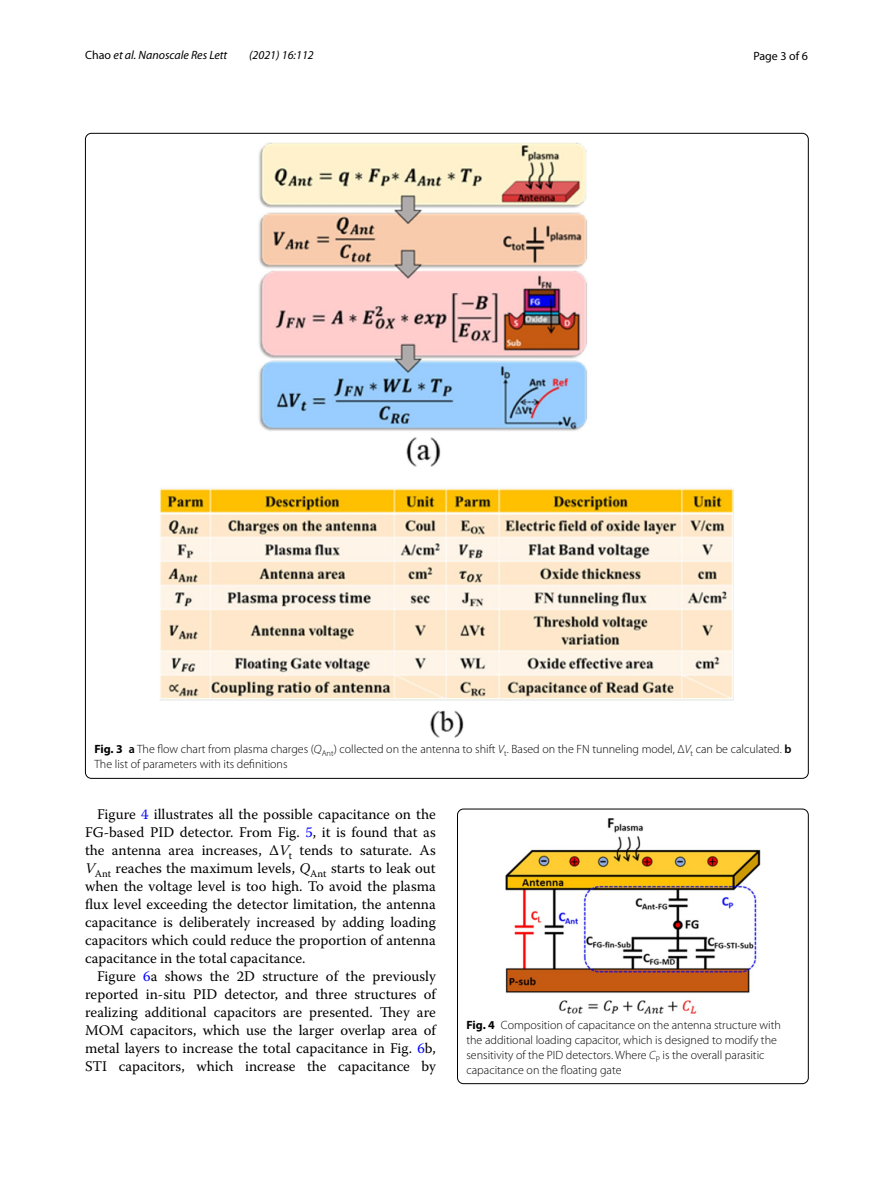
<style>
.page{position:relative;width:893px;height:1187px;background:#fff}
.page>*{position:absolute;margin:0;border:0;box-sizing:border-box;transform-origin:0 0}
.t1{font:14.7px/18px "Warnock Pro";color:#000;text-align:justify}
.t2{font:300 12px/15px "Myriad Pro";color:#000}
.t3{font:italic 12px "Myriad Pro";color:#000}
.t4{font:12px "Myriad Pro";color:#000}
.s1{font-style:normal}
.s2{font-weight:700}
.s3{font-weight:600}
.s4{font-style:italic}
.s5{color:#00f}
</style>
<div class="page">
<img style="left:160px;top:142px;width:574px;height:596px">
<img style="left:505px;top:818px;width:255px;height:195px">
<div style="left:457px;top:808px;width:351px;height:275px;border:1px solid #000;border-radius:6px"></div>
<p class="t3" style="left:85px;top:48px;width:144px"><span class="s1">Chao</span> et al. Nanoscale Res Lett</p>
<p class="t3" style="left:249px;top:48px;width:66px">(2021) 16:112</p>
<p class="t4" style="left:753px;top:48px;width:56px">Page 3 of 6</p>
<p class="t2" style="left:94px;top:741px;width:698px"><span class="s2">Fig. 3</span> <span class="s3">a</span> The flow chart from plasma charges (<span class="s4">Q</span><sub>Ant</sub>) collected on the antenna to shift <span class="s4">V</span><sub>t</sub>. Based on the FN tunneling model, Δ<span class="s4">V</span><sub>t</sub> can be calculated. <span class="s3">b<br></span>The list of parameters with its definitions</p>
<p class="t1" style="left:85px;top:805px;width:352px;text-indent:12px">Figure <span class="s5">4</span> illustrates all the possible capacitance on the FG-based PID detector. From Fig. <span class="s5">5</span>, it is found that as the antenna area increases, Δ<span class="s4">V</span><sub>t</sub> tends to saturate. As <span class="s4">V</span><sub>Ant</sub> reaches the maximum levels, <span class="s4">Q</span><sub>Ant</sub> starts to leak out when the voltage level is too high. To avoid the plasma flux level exceeding the detector limitation, the antenna capacitance is deliberately increased by adding loading capacitors which could reduce the proportion of antenna capacitance in the total capacitance.</p>
<p class="t1" style="left:85px;top:967px;width:352px;text-indent:12px">Figure <span class="s5">6</span>a shows the 2D structure of the previously reported in-situ PID detector, and three structures of realizing additional capacitors are presented. They are MOM capacitors, which use the larger overlap area of metal layers to increase the total capacitance in Fig. <span class="s5">6</span>b, STI capacitors, which increase the capacitance by</p>
<p class="t2" style="left:466px;top:1017px;width:316px"><span class="s2">Fig. 4</span> Composition of capacitance on the antenna structure with the additional loading capacitor, which is designed to modify the sensitivity of the PID detectors. Where <span class="s4">C</span><sub>P</sub> is the overall parasitic capacitance on the floating gate</p>
</div>
